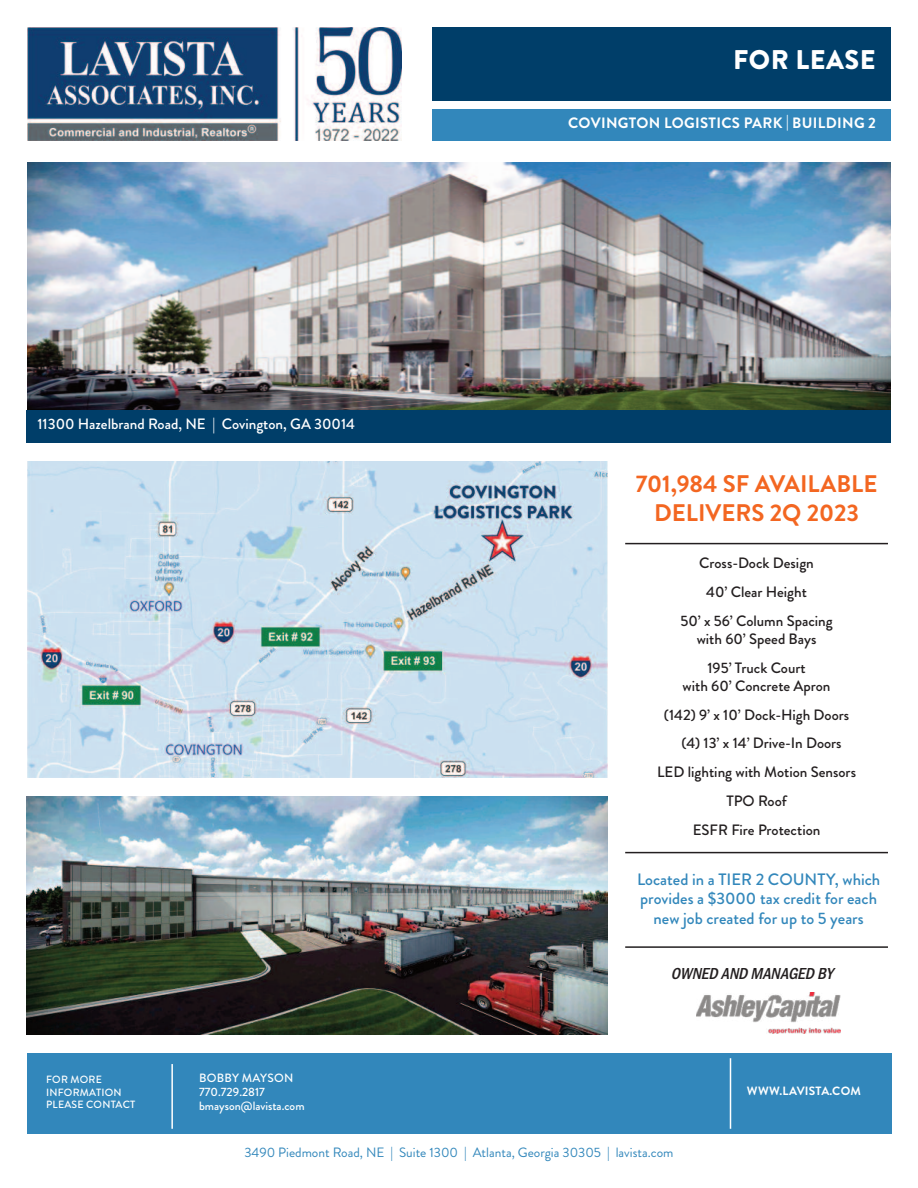
<style>
.page{position:relative;width:918px;height:1188px;background:#fff}
.page>*{position:absolute;margin:0;border:0;box-sizing:border-box;transform-origin:0 0}
.t1{font:900 27px "Brandon Grotesque";letter-spacing:.02em;color:#fff}
.t2{font:700 24px/28.8px "Brandon Grotesque";color:#f36621;text-align:center}
.t3{font:500 16.5px/19.8px "Brandon Grotesque";color:#3287bb;text-align:center}
.t4{font:italic 500 condensed 16.5px "Franklin Gothic";color:#231f20}
.t5{font:500 15px/28.8px "Brandon Grotesque";color:#231f20;text-align:center}
.t6{font:500 15px "Brandon Grotesque";color:#fff}
.t7{font:700 15px "Brandon Grotesque";letter-spacing:.02em;color:#fff}
.t8{font:13.5px "Brandon Grotesque";color:#3287bb}
.t9{font:500 12px/14.4px "Brandon Grotesque";color:#fff}
.t10{font:700 12px "Brandon Grotesque";letter-spacing:.02em;color:#fff}
.t11{font:500 10.5px/12.6px "Brandon Grotesque";letter-spacing:.02em;color:#fff}
</style>
<div class="page">
<div style="left:432px;top:109px;width:459px;height:31px;background:#3287bb"></div>
<div style="left:432px;top:27px;width:459px;height:74px;background:#003e69"></div>
<div style="left:27px;top:1053px;width:864px;height:81px;background:#3287bb"></div>
<hr style="left:171px;top:1064px;width:2px;height:65px;background:#fff">
<hr style="left:730px;top:1058px;width:1px;height:71px;background:#fff">
<img style="left:27px;top:27px;width:374px;height:113px">
<img style="left:27px;top:797px;width:580px;height:238px">
<img style="left:27px;top:162px;width:864px;height:248px">
<div style="left:27px;top:410px;width:864px;height:33px;background:#003e69"></div>
<img style="left:27px;top:462px;width:580px;height:315px">
<img style="left:697px;top:992px;width:144px;height:41px">
<hr style="left:625px;top:946px;width:263px;height:2px;background:#231f20">
<hr style="left:625px;top:543px;width:263px;height:1px;background:#231f20">
<hr style="left:625px;top:852px;width:263px;height:1px;background:#231f20">
<h1 class="t1" style="left:733px;top:50px;width:144px">FOR LEASE</h1>
<p class="t6" style="left:37px;top:419px;width:319px">11300 Hazelbrand Road, NE | Covington, GA 30014</p>
<p class="t11" style="left:46px;top:1075px;width:91px">FOR MORE<br>INFORMATION<br>PLEASE CONTACT</p>
<p class="t9" style="left:199px;top:1072px;width:107px">BOBBY MAYSON<br>770.729.2817 bmayson@lavista.com</p>
<p class="t7" style="left:568px;top:117px;width:309px">COVINGTON LOGISTICS PARK | BUILDING 2</p>
<h2 class="t2" style="left:636px;top:473px;width:243px">701,984 SF AVAILABLE<br>DELIVERS 2Q 2023</h2>
<p class="t5" style="left:680px;top:551px;width:154px">Cross-Dock Design<br>40’ Clear Height<br>50’ x 56’ Column Spacing</p>
<p class="t5" style="left:697px;top:627px;width:121px">with 60’ Speed Bays<br>195’ Truck Court</p>
<p class="t5" style="left:683px;top:673px;width:149px">with 60’ Concrete Apron</p>
<p class="t5" style="left:664px;top:702px;width:187px">(142) 9’ x 10’ Dock-High Doors</p>
<p class="t5" style="left:681px;top:731px;width:162px">(4) 13’ x 14’ Drive-In Doors</p>
<p class="t5" style="left:657px;top:760px;width:200px">LED lighting with Motion Sensors</p>
<p class="t5" style="left:726px;top:789px;width:62px">TPO Roof</p>
<p class="t5" style="left:693px;top:817px;width:129px">ESFR Fire Protection</p>
<p class="t3" style="left:637px;top:871px;width:245px">Located in a TIER 2 COUNTY, which provides a $3000 tax credit for each new job created for up to 5 years</p>
<p class="t4" style="left:671px;top:964px;width:168px">OWNED AND MANAGED BY</p>
<p class="t10" style="left:747px;top:1086px;width:115px">WWW.LAVISTA.COM</p>
<p class="t8" style="left:244px;top:1147px;width:431px">3490 Piedmont Road, NE | Suite 1300 | Atlanta, Georgia 30305 | lavista.com</p>
</div>
